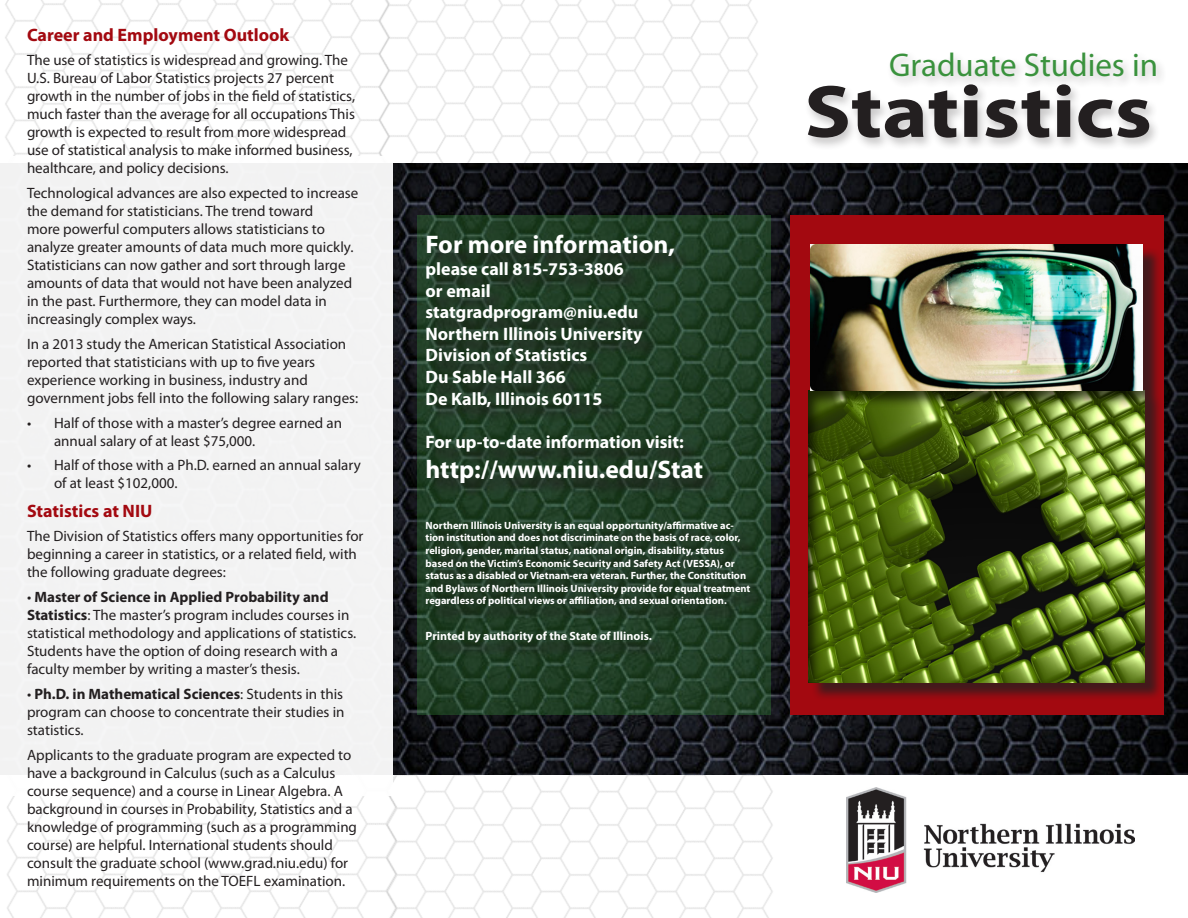
<style>
.page{position:relative;width:1188px;height:918px;background:#fff}
.page>*{position:absolute;margin:0;border:0;box-sizing:border-box;transform-origin:0 0}
.t1{font:700 74.85px "Myriad Pro";color:#231f20;scale:1.15 1}
.t2{font:33px "Myriad Pro";color:#3a923d}
.t3{font:700 25.5px "Myriad Pro";color:#fff}
.t4{font:700 18px/21.6px "Myriad Pro";color:#fff}
.Para_Heads{font:700 18px "Myriad Pro";color:#a30910}
.Paragraph_Style_1{font:15px/18px "Myriad Pro";color:#231f20}
.t5{font:700 12px "Myriad Pro";color:#fff}
.t6{font:700 10.5px/12.6px "Myriad Pro";color:#fff}
.s1{font-weight:700}
</style>
<div class="page">
<img style="left:490px;top:774px;width:375px;height:144px">
<img style="left:482px;top:0;width:366px;height:164px">
<img style="left:7px;top:774px;width:483px;height:144px">
<img style="left:5px;top:0;width:477px;height:164px">
<img style="left:393px;top:164px;width:795px;height:610px">
<div style="left:790px;top:215px;width:374px;height:499px;background:#a30910"></div>
<svg style="left:417px;top:215px;width:353px;height:499px;background:#234128"></svg>
<div style="left:804px;top:83px;width:357px;height:68px;background:#231f20;opacity:.25"></div>
<div style="left:886px;top:50px;width:281px;height:40px;background:#231f20;opacity:.25"></div>
<div style="left:811px;top:247px;width:352px;height:454px;background:#231f20;opacity:.75"></div>
<div style="left:809px;top:389px;width:336px;height:294px;background:#231f20;opacity:.75"></div>
<img style="left:811px;top:245px;width:332px;height:145px">
<div style="left:428px;top:238px;width:340px;height:423px;background:#231f20;opacity:.75"></div>
<div style="left:0;top:157px;width:393px;height:639px;background:#f2f2f3"></div>
<img style="left:847px;top:788px;width:287px;height:104px">
<p class="Para_Heads" style="left:27px;top:23px;width:264px">Career and Employment Outlook</p>
<p class="Paragraph_Style_1" style="left:27px;top:51px;width:330px">The use of statistics is widespread and growing. The U.S. Bureau of Labor Statistics projects 27 percent growth in the number of jobs in the field of statistics, much faster than the average for all occupations This growth is expected to result from more widespread use of statistical analysis to make informed business, healthcare, and policy decisions.</p>
<p class="Paragraph_Style_1" style="left:27px;top:184px;width:333px">Technological advances are also expected to increase the demand for statisticians. The trend toward<br>more powerful computers allows statisticians to analyze greater amounts of data much more quickly.<br>Statisticians can now gather and sort through large amounts of data that would not have been analyzed in the past. Furthermore, they can model data in increasingly complex ways.</p>
<p class="Paragraph_Style_1" style="left:27px;top:334px;width:333px">In a 2013 study the American Statistical Association reported that statisticians with up to five years experience working in business, industry and government jobs fell into the following salary ranges:</p>
<p class="Paragraph_Style_1" style="left:54px;top:413px;width:290px;text-indent:-27px">• Half of those with a master’s degree earned an annual salary of at least $75,000.</p>
<p class="Paragraph_Style_1" style="left:54px;top:456px;width:308px;text-indent:-27px">• Half of those with a Ph.D. earned an annual salary of at least $102,000.</p>
<p class="Para_Heads" style="left:27px;top:499px;width:127px">Statistics at NIU</p>
<p class="Paragraph_Style_1" style="left:27px;top:527px;width:338px">The Division of Statistics offers many opportunities for beginning a career in statistics, or a related field, with the following graduate degrees:</p>
<p class="Paragraph_Style_1" style="left:27px;top:588px;width:331px">• <span class="s1">Master of Science in Applied Probability and Statistics</span>: The master’s program includes courses in statistical methodology and applications of statistics.<br>Students have the option of doing research with a faculty member by writing a master’s thesis.</p>
<p class="Paragraph_Style_1" style="left:27px;top:685px;width:319px;text-align:justify">• <span class="s1">Ph.D. in Mathematical Sciences</span>: Students in this program can choose to concentrate their studies in statistics.</p>
<p class="Paragraph_Style_1" style="left:27px;top:745px;width:332px">Applicants to the graduate program are expected to have a background in Calculus (such as a Calculus course sequence) and a course in Linear Algebra. A background in courses in Probability, Statistics and a knowledge of programming (such as a programming course) are helpful. International students should consult the graduate school (www.grad.niu.edu) for minimum requirements on the TOEFL examination.</p>
<p class="t3" style="left:426px;top:228px;width:251px">For more information,</p>
<p class="t4" style="left:426px;top:257px;width:200px">please call 815-753-3806 or email</p>
<p class="t4" style="left:426px;top:301px;width:214px">statgradprogram@niu.edu</p>
<p class="t4" style="left:426px;top:322px;width:219px">Northern Illinois University</p>
<p class="t4" style="left:426px;top:344px;width:163px">Division of Statistics</p>
<p class="t4" style="left:426px;top:365px;width:142px">Du Sable Hall 366</p>
<p class="t4" style="left:426px;top:387px;width:178px">De Kalb, Illinois 60115</p>
<p class="t4" style="left:426px;top:430px;width:260px">For up-to-date information visit:</p>
<p class="t3" style="left:426px;top:453px;width:279px">http://www.niu.edu/Stat</p>
<p class="t6" style="left:426px;top:519px;width:326px">Northern Illinois University is an equal opportunity/affirmative ac&shy;tion institution and does not discriminate on the basis of race, color, religion, gender, marital status, national origin, disability, status based on the Victim’s Economic Security and Safety Act (VESSA), or status as a disabled or Vietnam-era veteran. Further, the Constitution and Bylaws of Northern Illinois University provide for equal treatment regardless of political views or affiliation, and sexual orientation.</p>
<p class="t5" style="left:426px;top:628px;width:228px">Printed by authority of the State of Illinois.</p>
<p class="t2" style="left:889px;top:44px;width:270px">Graduate Studies in</p>
<p class="t1" style="left:804px;top:63px;width:304px">Statistics</p>
</div>
